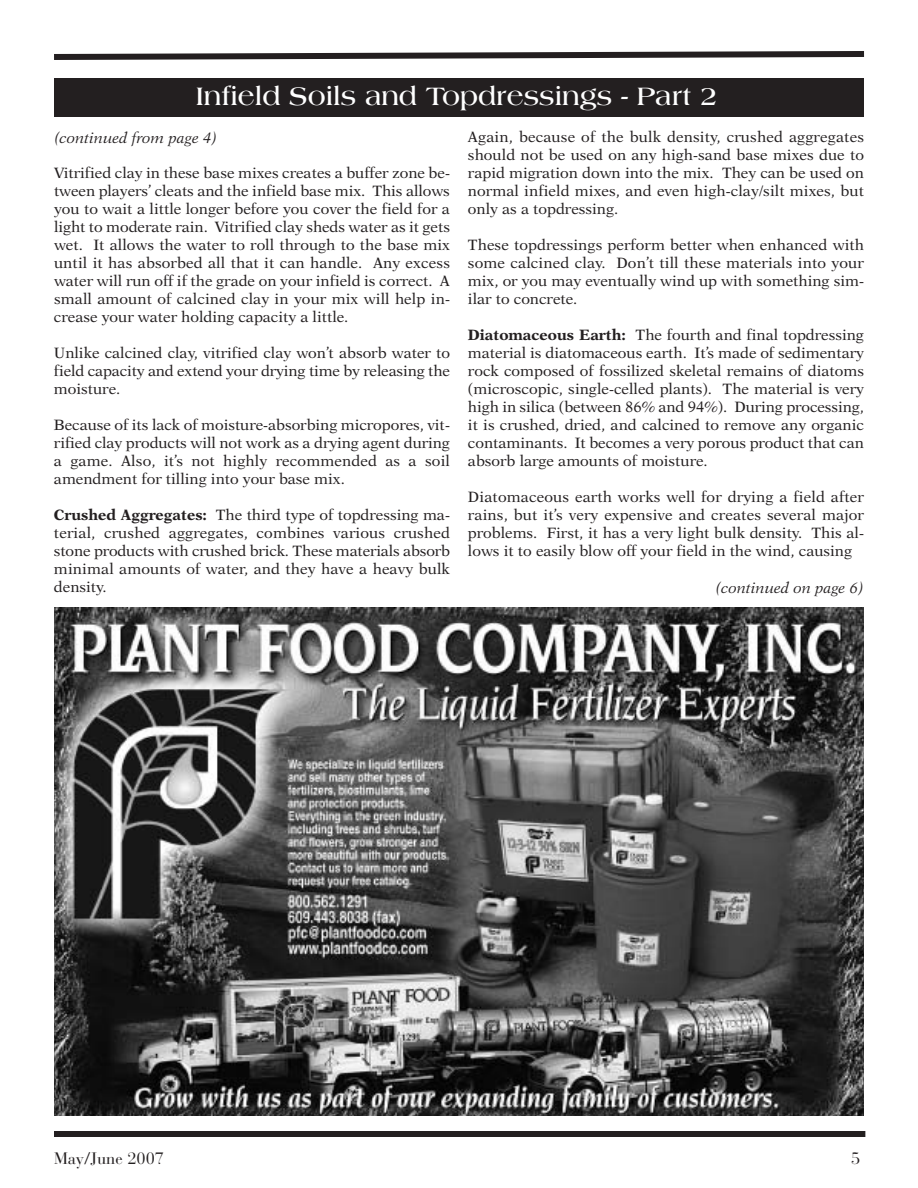
<style>
.page{position:relative;width:918px;height:1188px;background:#fff}
.page>*{position:absolute;margin:0;border:0;box-sizing:border-box;transform-origin:0 0}
.t1{font:700 27px "Americana";color:#fff}
.t2{font:16.5px "Bauer Bodoni";color:#231f20}
.t3{font:15px/18px "New Aster";color:#231f20;text-align:justify}
.t4{font:italic 15px "New Aster";color:#231f20}
.s1{font-weight:700}
</style>
<div class="page">
<div style="left:54px;top:1131px;width:811px;height:6px;background:#231f20"></div>
<img style="left:54px;top:607px;width:810px;height:509px">
<div style="left:54px;top:78px;width:810px;height:39px;background:#231f20"></div>
<svg style="left:54px;top:51px;width:811px;height:9px"></svg>
<p class="t1" style="left:196px;top:85px;width:523px">Infield Soils and Topdressings - Part 2</p>
<p class="t4" style="left:54px;top:131px;width:165px">(continued from page 4)</p>
<p class="t3" style="left:54px;top:165px;width:398px">Vitrified clay in these base mixes creates a buffer zone be&shy;tween players’ cleats and the infield base mix. This allows you to wait a little longer before you cover the field for a light to moderate rain. Vitrified clay sheds water as it gets wet. It allows the water to roll through to the base mix until it has absorbed all that it can handle. Any excess water will run off if the grade on your infield is correct. A small amount of calcined clay in your mix will help in&shy;crease your water holding capacity a little.</p>
<p class="t3" style="left:54px;top:345px;width:397px">Unlike calcined clay, vitrified clay won’t absorb water to field capacity and extend your drying time by releasing the moisture.</p>
<p class="t3" style="left:54px;top:417px;width:398px">Because of its lack of moisture-absorbing micropores, vit&shy;rified clay products will not work as a drying agent during a game. Also, it’s not highly recommended as a soil amendment for tilling into your base mix.</p>
<p class="t3" style="left:54px;top:507px;width:398px"><span class="s1">Crushed Aggregates:</span> The third type of topdressing ma&shy;terial, crushed aggregates, combines various crushed stone products with crushed brick. These materials absorb minimal amounts of water, and they have a heavy bulk density.</p>
<p class="t3" style="left:468px;top:129px;width:398px">Again, because of the bulk density, crushed aggregates should not be used on any high-sand base mixes due to rapid migration down into the mix. They can be used on normal infield mixes, and even high-clay/silt mixes, but only as a topdressing.</p>
<p class="t3" style="left:468px;top:237px;width:397px">These topdressings perform better when enhanced with some calcined clay. Don’t till these materials into your mix, or you may eventually wind up with something sim&shy;ilar to concrete.</p>
<p class="t3" style="left:468px;top:327px;width:398px"><span class="s1">Diatomaceous Earth:</span> The fourth and final topdressing material is diatomaceous earth. It’s made of sedimentary rock composed of fossilized skeletal remains of diatoms (microscopic, single-celled plants). The material is very high in silica (between 86% and 94%). During processing, it is crushed, dried, and calcined to remove any organic contaminants. It becomes a very porous product that can absorb large amounts of moisture.</p>
<p class="t3" style="left:468px;top:489px;width:398px">Diatomaceous earth works well for drying a field after rains, but it’s very expensive and creates several major problems. First, it has a very light bulk density. This al&shy;lows it to easily blow off your field in the wind, causing</p>
<p class="t4" style="left:716px;top:581px;width:150px">(continued on page 6)</p>
<p class="t2" style="left:54px;top:1152px;width:112px">May/June 2007</p>
<p class="t2" style="left:851px;top:1152px;width:11px">5</p>
</div>
